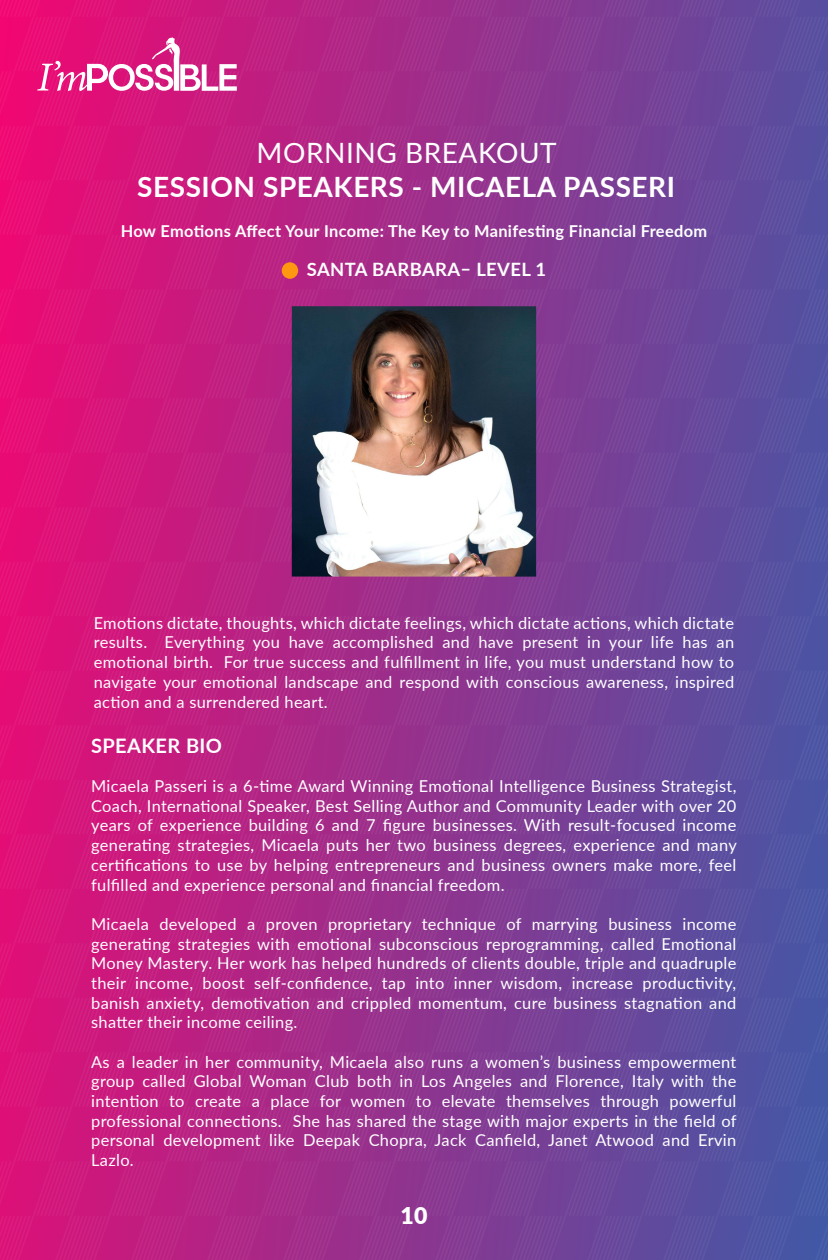
<style>
.page{position:relative;width:828px;height:1260px;background:#fff}
.page>*{position:absolute;margin:0;border:0;box-sizing:border-box;transform-origin:0 0}
.t1{font:700 28px "Lato";letter-spacing:.02em;color:#fff}
.t2{font:28px "Lato";letter-spacing:.02em;color:#fff}
.t3{font:900 23.2px "Lato";color:#fff}
.t4{font:700 20px "Lato";letter-spacing:.02em;color:#fff}
.t5{font:700 18.4px "Lato";letter-spacing:.02em;color:#fff}
.t6{font:16.4px/19.6px "Lato";letter-spacing:.02em;color:#fff;text-align:justify}
.t7{font:700 16.4px "Lato";letter-spacing:.02em;color:#fff}
</style>
<div class="page">
<div style="left:0;top:0;width:828px;height:1260px;background:linear-gradient(to right,#e70e76,#4c56a4)"></div>
<svg style="left:37px;top:37px;width:200px;height:54px"></svg>
<img style="left:292px;top:306px;width:244px;height:271px">
<div style="left:282px;top:262px;width:16px;height:17px;background:#ff9810;border-radius:50%"></div>
<h1 class="t2" style="left:257px;top:133px;width:302px">MORNING BREAKOUT</h1>
<h1 class="t1" style="left:137px;top:166px;width:539px">SESSION SPEAKERS - MICAELA PASSERI</h1>
<p class="t7" style="left:121px;top:219px;width:588px">How Emotions Affect Your Income: The Key to Manifesting Financial Freedom</p>
<p class="t5" style="left:307px;top:256px;width:241px">SANTA BARBARA– LEVEL 1</p>
<p class="t6" style="left:94px;top:612px;width:642px">Emotions dictate, thoughts, which dictate feelings, which dictate actions, which dictate results. Everything you have accomplished and have present in your life has an emotional birth. For true success and fulfillment in life, you must understand how to navigate your emotional landscape and respond with conscious awareness, inspired action and a surrendered heart.</p>
<p class="t4" style="left:91px;top:731px;width:132px">SPEAKER BIO</p>
<p class="t6" style="left:91px;top:776px;width:647px">Micaela Passeri is a 6-time Award Winning Emotional Intelligence Business Strategist, Coach, International Speaker, Best Selling Author and Community Leader with over 20 years of experience building 6 and 7 figure businesses. With result-focused income generating strategies, Micaela puts her two business degrees, experience and many certifications to use by helping entrepreneurs and business owners make more, feel fulfilled and experience personal and financial freedom.</p>
<p class="t6" style="left:91px;top:913px;width:647px">Micaela developed a proven proprietary technique of marrying business income generating strategies with emotional subconscious reprogramming, called Emotional Money Mastery. Her work has helped hundreds of clients double, triple and quadruple their income, boost self-confidence, tap into inner wisdom, increase productivity, banish anxiety, demotivation and crippled momentum, cure business stagnation and shatter their income ceiling.</p>
<p class="t6" style="left:91px;top:1051px;width:647px">As a leader in her community, Micaela also runs a women’s business empowerment group called Global Woman Club both in Los Angeles and Florence, Italy with the intention to create a place for women to elevate themselves through powerful professional connections. She has shared the stage with major experts in the field of personal development like Deepak Chopra, Jack Canfield, Janet Atwood and Ervin Lazlo.</p>
<h2 class="t3" style="left:400px;top:1198px;width:29px">10</h2>
</div>
